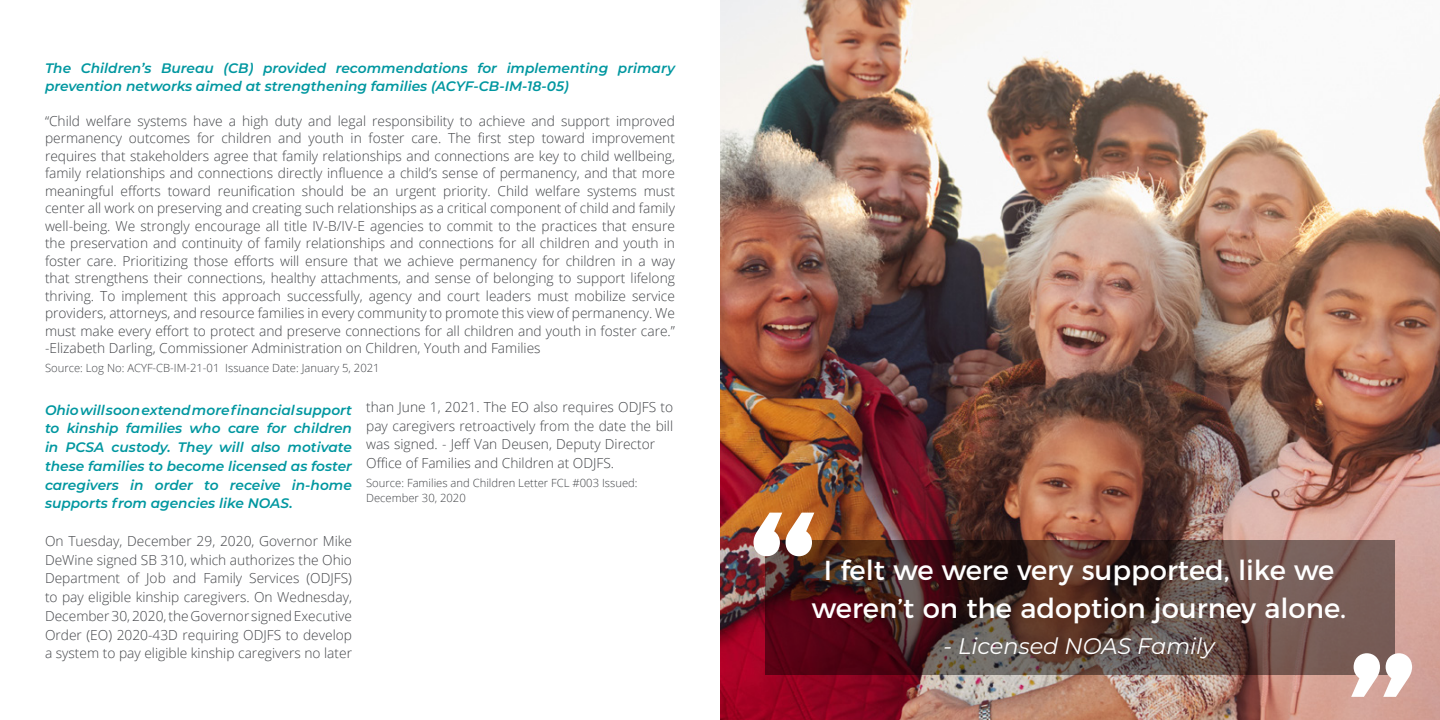
<style>
.page{position:relative;width:1440px;height:720px;background:#fff}
.page>*{position:absolute;margin:0;border:0;box-sizing:border-box;transform-origin:0 0}
.t1{font:215px "Montserrat";color:#fff}
.t2{font:27.5px/37.5px "Montserrat";color:#fff;text-align:center}
.t3{font:italic 22.5px "Montserrat";color:#fff}
.t4{font:300 13.75px/17.5px "Open Sans";color:#424448;text-align:justify}
.t5{font:italic 600 13.75px/18.8px "Montserrat";color:#0097a0;text-align:justify}
.t6{font:300 11.25px/15px "Open Sans";color:#424448}
</style>
<div class="page">
<img style="left:720px;top:0;width:720px;height:720px">
<svg style="left:765px;top:540px;width:630px;height:135px;background:#573633"></svg>
<p class="t5" style="left:45px;top:59px;width:632px;line-height:17.5px">The Children’s Bureau (CB) provided recommendations for implementing primary prevention networks aimed at strengthening families (ACYF-CB-IM-18-05)</p>
<p class="t4" style="left:45px;top:111px;width:632px">“Child welfare systems have a high duty and legal responsibility to achieve and support improved permanency outcomes for children and youth in foster care. The first step toward improvement requires that stakeholders agree that family relationships and connections are key to child wellbeing, family relationships and connections directly influence a child’s sense of permanency, and that more meaningful efforts toward reunification should be an urgent priority. Child welfare systems must center all work on preserving and creating such relationships as a critical component of child and family well-being. We strongly encourage all title IV-B/IV-E agencies to commit to the practices that ensure the preservation and continuity of family relationships and connections for all children and youth in foster care. Prioritizing those efforts will ensure that we achieve permanency for children in a way that strengthens their connections, healthy attachments, and sense of belonging to support lifelong thriving. To implement this approach successfully, agency and court leaders must mobilize service providers, attorneys, and resource families in every community to promote this view of permanency. We must make every effort to protect and preserve connections for all children and youth in foster care.” -Elizabeth Darling, Commissioner Administration on Children, Youth and Families</p>
<p class="t6" style="left:45px;top:360px;width:336px">Source: Log No: ACYF-CB-IM-21-01 Issuance Date: January 5, 2021</p>
<p class="t5" style="left:45px;top:400px;width:309px">Ohio will soon extend more financial support to kinship families who care for children in PCSA custody. They will also motivate these families to become licensed as foster caregivers in order to receive in-home supports from agencies like NOAS.</p>
<p class="t4" style="left:45px;top:531px;width:309px;line-height:18.8px">On Tuesday, December 29, 2020, Governor Mike DeWine signed SB 310, which authorizes the Ohio Department of Job and Family Services (ODJFS) to pay eligible kinship caregivers. On Wednesday, December 30, 2020, the Governor signed Executive Order (EO) 2020-43D requiring ODJFS to develop a system to pay eligible kinship caregivers no later</p>
<p class="t4" style="left:366px;top:397px;width:309px;line-height:18.8px;text-align:left">than June 1, 2021. The EO also requires ODJFS to pay caregivers retroactively from the date the bill was signed. - Jeff Van Deusen, Deputy Director Office of Families and Children at ODJFS.</p>
<p class="t6" style="left:366px;top:475px;width:273px">Source: Families and Children Letter FCL #003 Issued:<br>December 30, 2020</p>
<h1 class="t1" style="left:746px;top:416px;width:80px">“</h1>
<h2 class="t2" style="left:812px;top:549px;width:536px">I felt we were very supported, like we weren’t on the adoption journey alone.</h2>
<h3 class="t3" style="left:944px;top:630px;width:272px">- Licensed NOAS Family</h3>
<h1 class="t1" style="left:1343px;top:555px;width:80px">”</h1>
</div>
